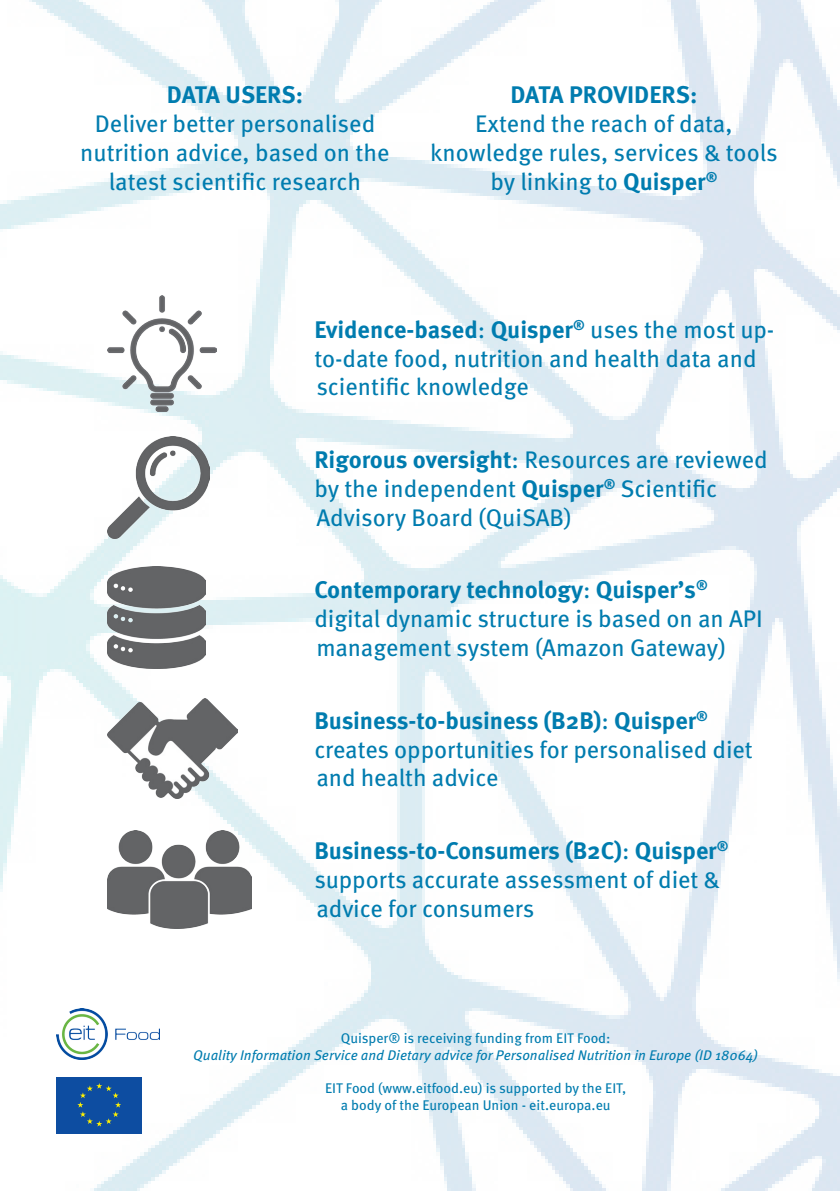
<style>
.page{position:relative;width:840px;height:1191px;background:#fff}
.page>*{position:absolute;margin:0;border:0;box-sizing:border-box;transform-origin:0 0}
.t1{font:24px/28.8px "Meta OT";letter-spacing:-.005em;color:#007caf}
.t2{font:700 24px "Meta OT";color:#007caf}
.t3{font:italic 14px/16.8px "Meta OT";color:#007caf;text-align:center}
.t4{font:14px/16.8px "Meta OT";color:#007caf;text-align:center}
.s1{font-weight:700}
.s2{font-style:normal}
</style>
<div class="page">
<img style="left:0;top:0;width:839px;height:1191px">
<img style="left:57px;top:1008px;width:102px;height:51px">
<img style="left:108px;top:437px;width:102px;height:102px">
<img style="left:108px;top:698px;width:129px;height:100px">
<img style="left:108px;top:566px;width:97px;height:102px">
<img style="left:108px;top:830px;width:143px;height:98px">
<img style="left:108px;top:295px;width:109px;height:116px">
<div style="left:57px;top:1076px;width:85px;height:57px;background:#0d4da1"></div>
<svg style="left:77px;top:1083px;width:44px;height:43px"></svg>
<p class="t2" style="left:167px;top:80px;width:138px">DATA USERS:</p>
<p class="t1" style="left:80px;top:110px;width:310px;text-align:center">Deliver better personalised nutrition advice, based on the latest scientific research</p>
<p class="t2" style="left:510px;top:80px;width:188px">DATA PROVIDERS:</p>
<p class="t1" style="left:430px;top:110px;width:349px;text-align:center">Extend the reach of data, knowledge rules, services &amp; tools by linking to <span class="s1">Quisper</span><sup>®</sup></p>
<p class="t1" style="left:314px;top:315px;width:461px"><span class="s1">Evidence-based</span>: <span class="s1">Quisper</span><sup>®</sup> uses the most up&shy;to-date food, nutrition and health data and scientific knowledge</p>
<p class="t1" style="left:314px;top:445px;width:454px"><span class="s1">Rigorous oversight</span>: Resources are reviewed by the independent <span class="s1">Quisper</span><sup>®</sup> Scientific<br>Advisory Board (QuiSAB)</p>
<p class="t1" style="left:314px;top:576px;width:450px"><span class="s1">Contemporary technology</span>: <span class="s1">Quisper’s</span><sup>® </sup>digital dynamic structure is based on an API management system (Amazon Gateway)</p>
<p class="t1" style="left:314px;top:706px;width:440px"><span class="s1">Business-to-business (B2B)</span>: <span class="s1">Quisper</span><sup>® </sup>creates opportunities for personalised diet and health advice</p>
<p class="t1" style="left:314px;top:837px;width:415px"><span class="s1">Business-to-Consumers (B2C)</span>: <span class="s1">Quisper</span><sup>® </sup>supports accurate assessment of diet &amp; advice for consumers</p>
<p class="t3" style="left:193px;top:1029px;width:566px"><span class="s2">Quisper® is receiving funding from EIT Food:<br></span>Quality Information Service and Dietary advice for Personalised Nutrition in Europe (ID 18064)</p>
<p class="t4" style="left:325px;top:1080px;width:302px">EIT Food (www.eitfood.eu) is supported by the EIT, a body of the European Union - eit.europa.eu</p>
</div>
